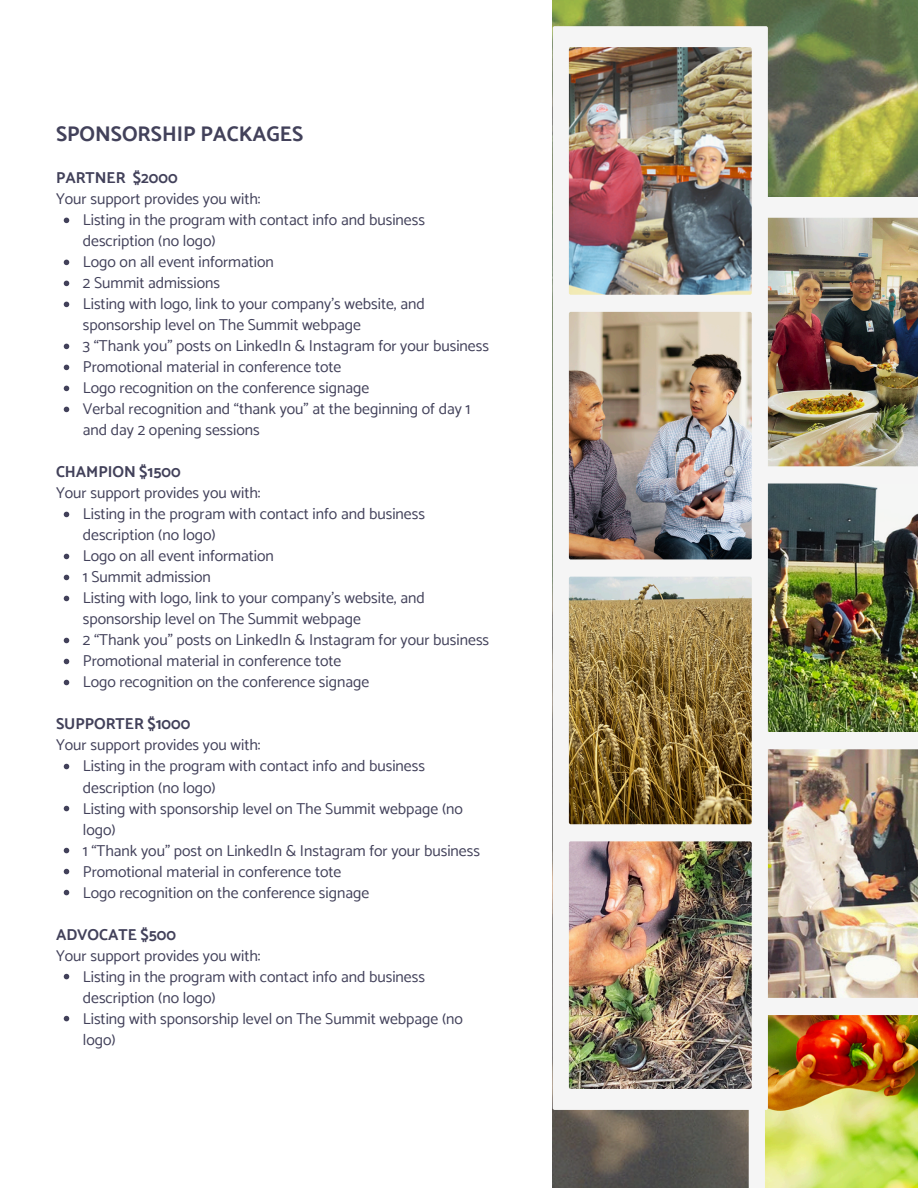
<style>
.page{position:relative;width:918px;height:1188px;background:#fff}
.page>*{position:absolute;margin:0;border:0;box-sizing:border-box;transform-origin:0 0}
.t1{font:700 21.15px "Catamaran";color:#42415a}
.t2{font:15.75px/21px "Catamaran";color:#42415a}
.t3{font:700 15.75px "Catamaran";color:#42415a}
</style>
<div class="page">
<svg style="left:64px;top:218px;width:5px;height:5px"></svg>
<svg style="left:64px;top:260px;width:5px;height:5px"></svg>
<svg style="left:64px;top:281px;width:5px;height:5px"></svg>
<svg style="left:64px;top:302px;width:5px;height:5px"></svg>
<svg style="left:64px;top:344px;width:5px;height:5px"></svg>
<svg style="left:64px;top:365px;width:5px;height:5px"></svg>
<svg style="left:64px;top:386px;width:5px;height:5px"></svg>
<svg style="left:64px;top:407px;width:5px;height:5px"></svg>
<svg style="left:64px;top:512px;width:5px;height:5px"></svg>
<svg style="left:64px;top:554px;width:5px;height:5px"></svg>
<svg style="left:64px;top:575px;width:5px;height:5px"></svg>
<svg style="left:64px;top:596px;width:5px;height:5px"></svg>
<svg style="left:64px;top:638px;width:5px;height:5px"></svg>
<svg style="left:64px;top:659px;width:5px;height:5px"></svg>
<svg style="left:64px;top:680px;width:5px;height:5px"></svg>
<svg style="left:64px;top:764px;width:5px;height:5px"></svg>
<svg style="left:64px;top:806px;width:5px;height:5px"></svg>
<svg style="left:64px;top:848px;width:5px;height:5px"></svg>
<svg style="left:64px;top:869px;width:5px;height:5px"></svg>
<svg style="left:64px;top:890px;width:5px;height:5px"></svg>
<svg style="left:64px;top:974px;width:5px;height:5px"></svg>
<svg style="left:64px;top:1016px;width:5px;height:5px"></svg>
<img style="left:553px;top:0;width:365px;height:1188px">
<div style="left:749px;top:197px;width:169px;height:991px;background:#f5f5f5"></div>
<img style="left:765px;top:1015px;width:153px;height:173px">
<img style="left:768px;top:749px;width:150px;height:249px">
<img style="left:768px;top:218px;width:150px;height:248px">
<img style="left:768px;top:484px;width:150px;height:248px">
<div style="left:553px;top:26px;width:215px;height:1084px;background:#f5f5f5;border-radius:2px"></div>
<img style="left:569px;top:841px;width:183px;height:248px;border-radius:2px">
<img style="left:569px;top:577px;width:183px;height:247px;border-radius:2px">
<img style="left:569px;top:47px;width:183px;height:248px;border-radius:2px">
<img style="left:569px;top:312px;width:183px;height:247px;border-radius:2px">
<p class="t1" style="left:56px;top:121px;width:249px">SPONSORSHIP PACKAGES</p>
<h1 class="t3" style="left:56px;top:169px;width:123px">PARTNER $2000</h1>
<p class="t2" style="left:56px;top:188px;width:206px">Your support provides you with:</p>
<p class="t2" style="left:83px;top:209px;width:344px">Listing in the program with contact info and business description (no logo)</p>
<p class="t2" style="left:83px;top:251px;width:193px">Logo on all event information</p>
<p class="t2" style="left:83px;top:272px;width:139px">2 Summit admissions</p>
<p class="t2" style="left:83px;top:293px;width:343px">Listing with logo, link to your company’s website, and sponsorship level on The Summit webpage</p>
<p class="t2" style="left:83px;top:335px;width:408px">3 “Thank you” posts on LinkedIn &amp; Instagram for your business</p>
<p class="t2" style="left:83px;top:356px;width:260px">Promotional material in conference tote</p>
<p class="t2" style="left:83px;top:377px;width:288px">Logo recognition on the conference signage</p>
<p class="t2" style="left:83px;top:398px;width:389px">Verbal recognition and “thank you” at the beginning of day 1 and day 2 opening sessions</p>
<p class="t3" style="left:56px;top:463px;width:126px">CHAMPION $1500</p>
<p class="t2" style="left:56px;top:482px;width:206px">Your support provides you with:</p>
<p class="t2" style="left:83px;top:503px;width:344px">Listing in the program with contact info and business description (no logo)</p>
<p class="t2" style="left:83px;top:546px;width:193px">Logo on all event information</p>
<p class="t2" style="left:83px;top:567px;width:130px">1 Summit admission</p>
<p class="t2" style="left:83px;top:588px;width:343px">Listing with logo, link to your company’s website, and sponsorship level on The Summit webpage</p>
<p class="t2" style="left:83px;top:630px;width:408px">2 “Thank you” posts on LinkedIn &amp; Instagram for your business</p>
<p class="t2" style="left:83px;top:651px;width:260px">Promotional material in conference tote</p>
<p class="t2" style="left:83px;top:672px;width:288px">Logo recognition on the conference signage</p>
<p class="t3" style="left:56px;top:715px;width:136px">SUPPORTER $1000</p>
<p class="t2" style="left:56px;top:735px;width:206px">Your support provides you with:</p>
<p class="t2" style="left:83px;top:756px;width:344px">Listing in the program with contact info and business description (no logo)</p>
<p class="t2" style="left:83px;top:798px;width:382px">Listing with sponsorship level on The Summit webpage (no logo)</p>
<p class="t2" style="left:83px;top:840px;width:399px">1 “Thank you” post on LinkedIn &amp; Instagram for your business</p>
<p class="t2" style="left:83px;top:861px;width:260px">Promotional material in conference tote</p>
<p class="t2" style="left:83px;top:882px;width:288px">Logo recognition on the conference signage</p>
<p class="t3" style="left:56px;top:925px;width:122px">ADVOCATE $500</p>
<p class="t2" style="left:56px;top:945px;width:206px">Your support provides you with:</p>
<p class="t2" style="left:83px;top:966px;width:344px">Listing in the program with contact info and business description (no logo)</p>
<p class="t2" style="left:83px;top:1008px;width:382px">Listing with sponsorship level on The Summit webpage (no logo)</p>
</div>
